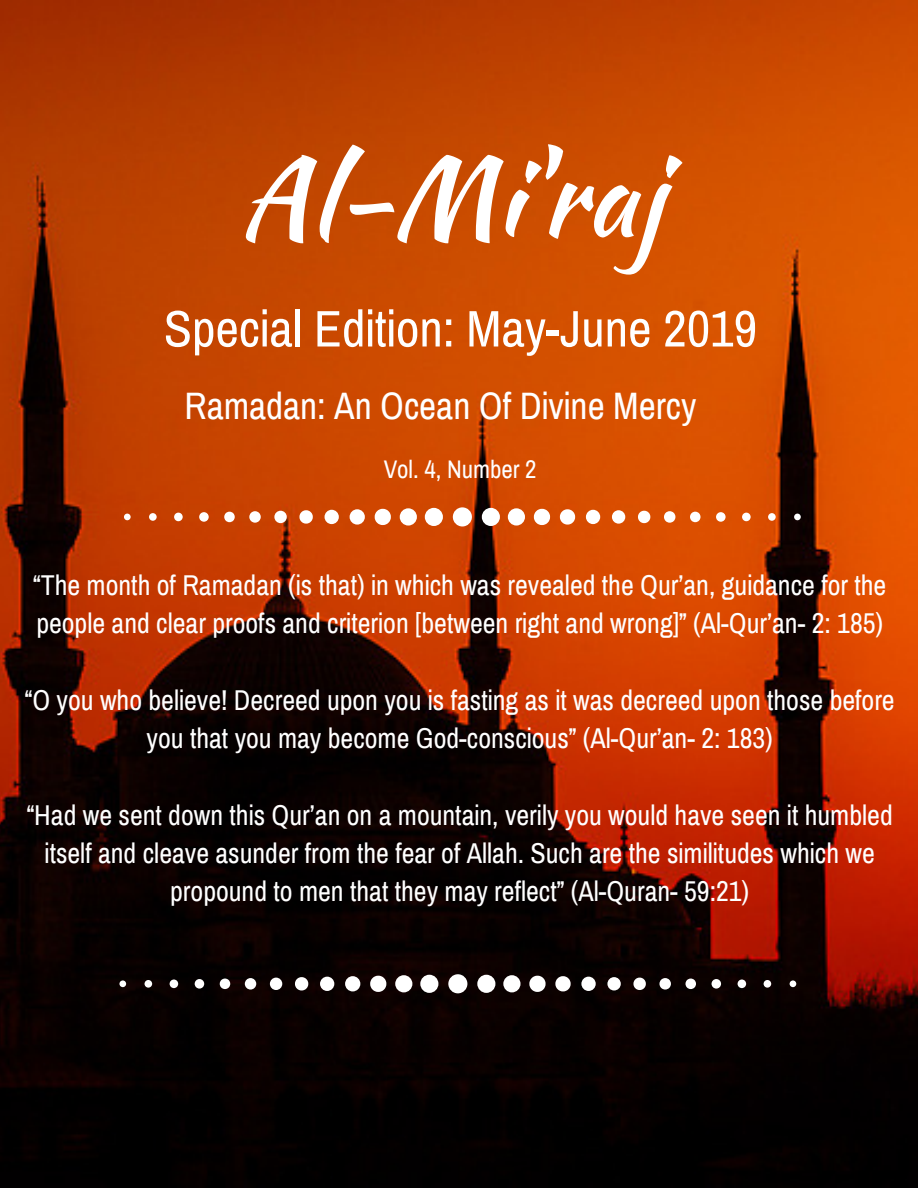
<style>
.page{position:relative;width:918px;height:1188px;background:#fff}
.page>*{position:absolute;margin:0;border:0;box-sizing:border-box;transform-origin:0 0}
.t1{font:109.05px "Kaushan Script";color:#fff}
.t2{font:51.45px "Archivo Narrow";color:#fff}
.t3{font:37.35px "Archivo Narrow";color:#fff}
.t4{font:28.05px/38.2px "Archivo Narrow";color:#fff;text-align:center}
.t5{font:24.9px "Archivo Narrow";color:#fff}
</style>
<div class="page">
<img style="left:0;top:0;width:918px;height:1188px">
<div style="left:453px;top:507px;width:19px;height:19px;background:#fff;border-radius:50%"></div>
<div style="left:482px;top:508px;width:18px;height:18px;background:#fff;border-radius:50%"></div>
<div style="left:508px;top:508px;width:17px;height:18px;background:#fff;border-radius:50%"></div>
<svg style="left:534px;top:509px;width:16px;height:16px"></svg>
<svg style="left:560px;top:509px;width:15px;height:16px"></svg>
<div style="left:586px;top:510px;width:14px;height:14px;background:#fff;border-radius:50%"></div>
<div style="left:612px;top:510px;width:13px;height:14px;background:#fff;border-radius:50%"></div>
<svg style="left:638px;top:511px;width:12px;height:12px"></svg>
<svg style="left:664px;top:511px;width:11px;height:12px"></svg>
<svg style="left:690px;top:512px;width:11px;height:10px"></svg>
<div style="left:716px;top:512px;width:10px;height:10px;background:#fff;border-radius:50%"></div>
<div style="left:742px;top:513px;width:9px;height:8px;background:#fff;border-radius:50%"></div>
<div style="left:768px;top:513px;width:8px;height:8px;background:#fff;border-radius:50%"></div>
<div style="left:794px;top:514px;width:7px;height:6px;background:#fff;border-radius:50%"></div>
<div style="left:425px;top:508px;width:18px;height:18px;background:#fff;border-radius:50%"></div>
<div style="left:400px;top:508px;width:17px;height:18px;background:#fff;border-radius:50%"></div>
<svg style="left:375px;top:509px;width:16px;height:16px"></svg>
<div style="left:350px;top:509px;width:15px;height:16px;background:#fff;border-radius:50%"></div>
<div style="left:325px;top:510px;width:14px;height:14px;background:#fff;border-radius:50%"></div>
<svg style="left:299px;top:510px;width:14px;height:14px"></svg>
<div style="left:274px;top:511px;width:13px;height:12px;background:#fff;border-radius:50%"></div>
<div style="left:249px;top:511px;width:12px;height:12px;background:#fff;border-radius:50%"></div>
<svg style="left:224px;top:512px;width:11px;height:10px"></svg>
<svg style="left:199px;top:512px;width:10px;height:10px"></svg>
<div style="left:174px;top:513px;width:9px;height:8px;background:#fff;border-radius:50%"></div>
<div style="left:149px;top:513px;width:8px;height:8px;background:#fff;border-radius:50%"></div>
<div style="left:124px;top:514px;width:7px;height:6px;background:#fff;border-radius:50%"></div>
<div style="left:448px;top:974px;width:19px;height:19px;background:#fff;border-radius:50%"></div>
<div style="left:477px;top:975px;width:18px;height:18px;background:#fff;border-radius:50%"></div>
<div style="left:503px;top:975px;width:18px;height:17px;background:#fff;border-radius:50%"></div>
<svg style="left:529px;top:976px;width:17px;height:16px"></svg>
<svg style="left:555px;top:976px;width:16px;height:15px"></svg>
<div style="left:581px;top:977px;width:15px;height:14px;background:#fff;border-radius:50%"></div>
<div style="left:607px;top:977px;width:14px;height:14px;background:#fff;border-radius:50%"></div>
<svg style="left:633px;top:978px;width:13px;height:12px"></svg>
<svg style="left:659px;top:978px;width:12px;height:12px"></svg>
<svg style="left:686px;top:979px;width:10px;height:10px"></svg>
<div style="left:712px;top:979px;width:9px;height:10px;background:#fff;border-radius:50%"></div>
<div style="left:738px;top:980px;width:8px;height:8px;background:#fff;border-radius:50%"></div>
<div style="left:764px;top:980px;width:7px;height:8px;background:#fff;border-radius:50%"></div>
<div style="left:790px;top:980px;width:6px;height:7px;background:#fff;border-radius:50%"></div>
<div style="left:420px;top:975px;width:18px;height:18px;background:#fff;border-radius:50%"></div>
<div style="left:395px;top:975px;width:17px;height:17px;background:#fff;border-radius:50%"></div>
<svg style="left:370px;top:976px;width:16px;height:16px"></svg>
<div style="left:345px;top:976px;width:15px;height:15px;background:#fff;border-radius:50%"></div>
<div style="left:320px;top:977px;width:14px;height:14px;background:#fff;border-radius:50%"></div>
<svg style="left:295px;top:977px;width:13px;height:14px"></svg>
<div style="left:270px;top:978px;width:12px;height:12px;background:#fff;border-radius:50%"></div>
<div style="left:245px;top:978px;width:11px;height:12px;background:#fff;border-radius:50%"></div>
<svg style="left:220px;top:979px;width:10px;height:10px"></svg>
<div style="left:195px;top:979px;width:9px;height:10px;background:#fff;border-radius:50%"></div>
<div style="left:170px;top:980px;width:8px;height:8px;background:#fff;border-radius:50%"></div>
<div style="left:145px;top:980px;width:7px;height:8px;background:#fff;border-radius:50%"></div>
<div style="left:119px;top:980px;width:7px;height:7px;background:#fff;border-radius:50%"></div>
<h1 class="t1" style="left:239px;top:117px;width:424px">Al-Mi'raj</h1>
<h2 class="t2" style="left:164px;top:301px;width:595px">Special Edition: May-June 2019</h2>
<h3 class="t3" style="left:185px;top:386px;width:513px">Ramadan: An Ocean Of Divine Mercy</h3>
<p class="t5" style="left:384px;top:456px;width:154px">Vol. 4, Number 2</p>
<p class="t4" style="left:33px;top:567px;width:855px;text-align:left">“The month of Ramadan (is that) in which was revealed the Qur’an, guidance for the people and clear proofs and criterion [between right and wrong]” (Al-Qur’an- 2: 185)</p>
<p class="t4" style="left:25px;top:681px;width:872px">“O you who believe! Decreed upon you is fasting as it was decreed upon those before you that you may become God-conscious” (Al-Qur’an- 2: 183)</p>
<p class="t4" style="left:27px;top:796px;width:868px">“Had we sent down this Qur’an on a mountain, verily you would have seen it humbled itself and cleave asunder from the fear of Allah. Such are the similitudes which we propound to men that they may reflect” (Al-Quran- 59:21)</p>
</div>
